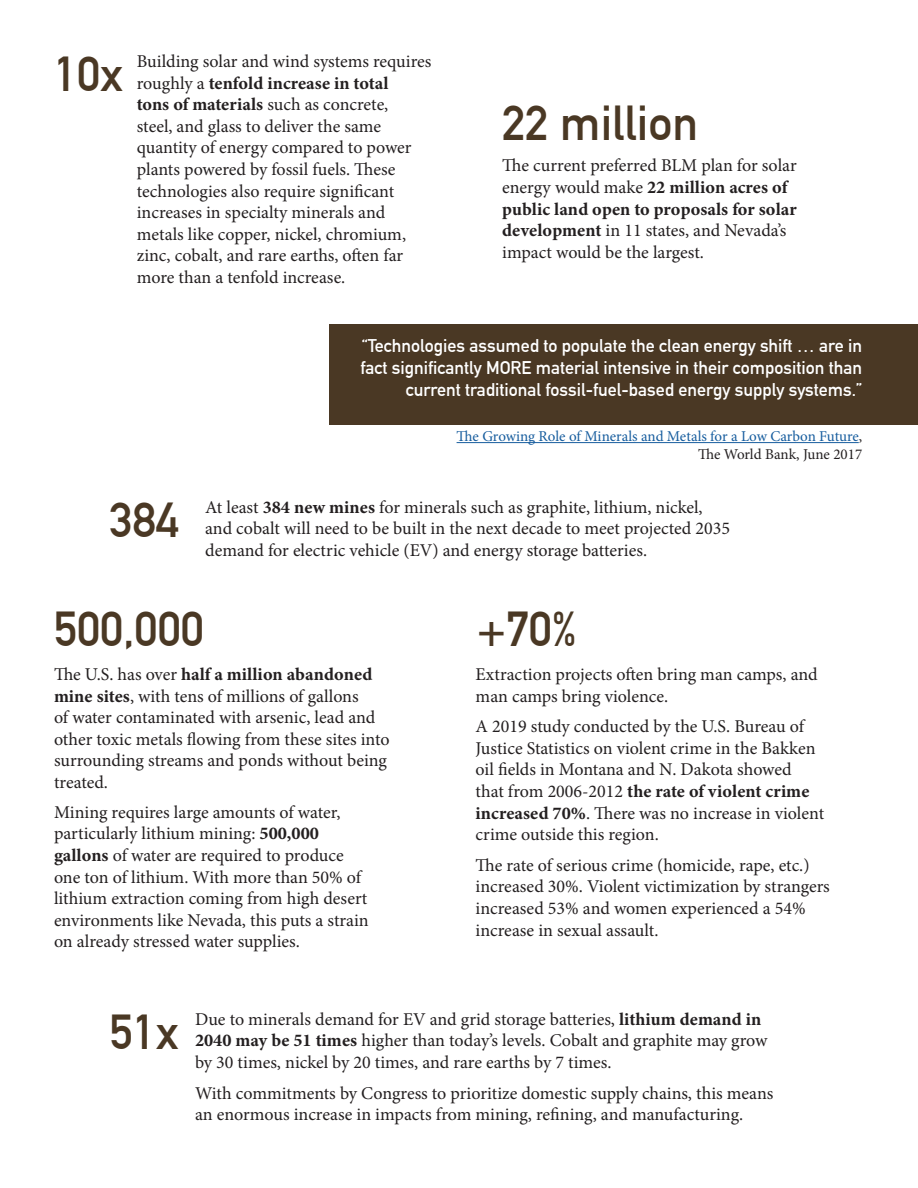
<style>
.page{position:relative;width:918px;height:1188px;background:#fff}
.page>*{position:absolute;margin:0;border:0;box-sizing:border-box;transform-origin:0 0}
.t1{font:700 48px "DIN Alternate";color:#4a3824}
.t2{font:18px/21.6px "Minion Pro";color:#231f20}
.t3{font:700 18px/21.6px "DIN Alternate";color:#fff;text-align:right}
.t4{font:15px/18px "Minion Pro";letter-spacing:-.005em;color:#175d9e;text-align:right}
.s1{font-family:"Minion Variable Concept"}
.s2{color:#231f20}
</style>
<div class="page">
<div style="left:329px;top:324px;width:589px;height:101px;background:#4a3824"></div>
<hr style="left:457px;top:442px;width:402px;height:1px;background:#175d9e">
<p class="t1" style="left:54px;top:38px;width:71px">10x</p>
<p class="t2" style="left:137px;top:51px;width:296px">Building solar and wind systems requires roughly a <span class="s1">tenfold increase in total<br>tons of materials</span> such as concrete,<br>steel, and glass to deliver the same quantity of energy compared to power plants powered by fossil fuels. These technologies also require significant increases in specialty minerals and metals like copper, nickel, chromium, zinc, cobalt, and rare earths, often far more than a tenfold increase.</p>
<p class="t1" style="left:502px;top:86px;width:198px">22 million</p>
<p class="t2" style="left:502px;top:155px;width:296px">The current preferred BLM plan for solar energy would make <span class="s1">22 million acres of public land open to proposals for solar development</span> in 11 states, and Nevada’s impact would be the largest.</p>
<p class="t1" style="left:110px;top:484px;width:71px">384</p>
<p class="t3" style="left:360px;top:334px;width:503px">“Technologies assumed to populate the clean energy shift … are in fact significantly MORE material intensive in their composition than current traditional fossil-fuel-based energy supply systems.”</p>
<p class="t4" style="left:457px;top:427px;width:407px">The Growing Role of Minerals and Metals for a Low Carbon Future<span class="s2">,<br>The World Bank, June 2017</span></p>
<p class="t2" style="left:205px;top:496px;width:526px">At least <span class="s1">384 new mines</span> for minerals such as graphite, lithium, nickel, and cobalt will need to be built in the next decade to meet projected 2035 demand for electric vehicle (EV) and energy storage batteries.</p>
<p class="t1" style="left:54px;top:593px;width:151px">500,000</p>
<p class="t2" style="left:54px;top:663px;width:337px">The U.S. has over <span class="s1">half a million abandoned mine sites</span>, with tens of millions of gallons<br>of water contaminated with arsenic, lead and other toxic metals flowing from these sites into surrounding streams and ponds without being treated.</p>
<p class="t2" style="left:54px;top:801px;width:316px">Mining requires large amounts of water, particularly lithium mining: <span class="s1">500,000 gallons</span> of water are required to produce one ton of lithium. With more than 50% of lithium extraction coming from high desert environments like Nevada, this puts a strain on already stressed water supplies.</p>
<p class="t1" style="left:477px;top:593px;width:101px">+70%</p>
<p class="t2" style="left:476px;top:663px;width:344px">Extraction projects often bring man camps, and man camps bring violence.</p>
<p class="t2" style="left:476px;top:716px;width:350px">A 2019 study conducted by the U.S. Bureau of Justice Statistics on violent crime in the Bakken oil fields in Montana and N. Dakota showed that from 2006-2012 <span class="s1">the rate of violent crime increased 70%</span>. There was no increase in violent crime outside this region.</p>
<p class="t2" style="left:476px;top:854px;width:356px">The rate of serious crime (homicide, rape, etc.) increased 30%. Violent victimization by strangers increased 53% and women experienced a 54% increase in sexual assault.</p>
<p class="t1" style="left:110px;top:995px;width:71px">51x</p>
<p class="t2" style="left:195px;top:1008px;width:574px">Due to minerals demand for EV and grid storage batteries, <span class="s1">lithium demand in<br>2040 may be 51 times</span> higher than today’s levels. Cobalt and graphite may grow by 30 times, nickel by 20 times, and rare earths by 7 times.</p>
<p class="t2" style="left:195px;top:1082px;width:580px">With commitments by Congress to prioritize domestic supply chains, this means an enormous increase in impacts from mining, refining, and manufacturing.</p>
</div>
